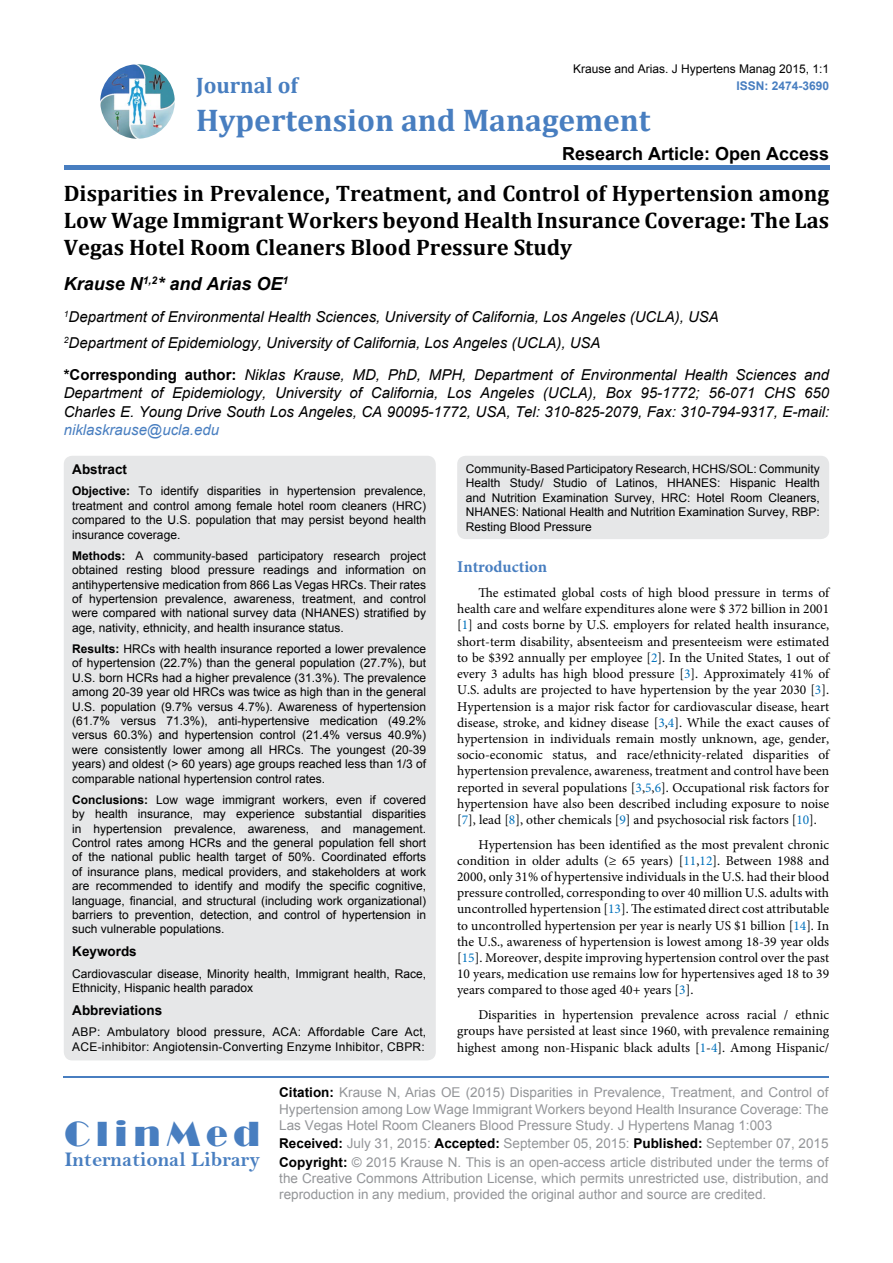
<style>
.page{position:relative;width:893px;height:1263px;background:#fff}
.page>*{position:absolute;margin:0;border:0;box-sizing:border-box;transform-origin:0 0}
.t1{font:36px "Broadway";letter-spacing:.16em;color:#487ec0}
.t2{font:700 31.5px "Cambria";color:#487ec0}
.t3{font:700 22.5px/27px "Cambria";color:#000;text-align:justify}
.t4{font:700 22.5px "Cambria";color:#487ec0}
.t5{font:21px "Bell MT Bold";color:#487ec0}
.t6{font:700 18px "Arial";color:#000}
.t7{font:italic 700 18px "Arial";color:#000}
.t8{font:700 16.5px "Minion Pro";color:#487ec0}
.t9{font:italic 15px/18px "Arial";color:#000}
.t10{font:italic 15px "Arial";color:#487ec0}
.t11{font:13.5px/16.2px "Minion Pro";color:#000;text-align:justify}
.t12{font:13.5px/16.2px "Arial";color:#939598}
.t13{font:700 13.5px "Arial";color:#000}
.t14{font:12px/14.4px "Arial";color:#000;text-align:justify}
.t15{font:12px/14.4px "Arial";letter-spacing:.02em;color:#000}
.t16{font:700 12px "Arial";color:#487ec0}
.s1{font-weight:700;font-style:normal}
.s2{font-weight:700}
.s3{color:#0072bc}
.s4{font-weight:700;color:#000}
</style>
<div class="page">
<img style="left:100px;top:64px;width:75px;height:75px;border-radius:37px">
<div style="left:64px;top:165px;width:765px;height:5px;background:#487ec0"></div>
<hr style="left:64px;top:1076px;width:765px;height:2px;background:#487ec0">
<div style="left:64px;top:456px;width:372px;height:604px;background:#e6e7e8;border-radius:9px"></div>
<div style="left:457px;top:456px;width:372px;height:83px;background:#e6e7e8;border-radius:9px"></div>
<p class="t14" style="left:573px;top:61px;width:258px">Krause and Arias. J Hypertens Manag 2015, 1:1</p>
<p class="t16" style="left:736px;top:77px;width:94px">ISSN: 2474-3690</p>
<h3 class="t4" style="left:196px;top:70px;width:103px">Journal of</h3>
<h2 class="t2" style="left:196px;top:98px;width:456px">Hypertension and Management</h2>
<h3 class="t6" style="left:562px;top:141px;width:269px">Research Article: Open Access</h3>
<h3 class="t3" style="left:64px;top:179px;width:767px">Disparities in Prevalence, Treatment, and Control of Hypertension among Low Wage Immigrant Workers beyond Health Insurance Coverage: The Las Vegas Hotel Room Cleaners Blood Pressure Study</h3>
<h3 class="t7" style="left:64px;top:271px;width:226px">Krause N<sup>1,2</sup>* and Arias OE<sup>1</sup></h3>
<p class="t9" style="left:64px;top:303px;width:657px;line-height:26.5px"><sup>1</sup>Department of Environmental Health Sciences, University of California, Los Angeles (UCLA), USA<br><sup>2</sup>Department of Epidemiology, University of California, Los Angeles (UCLA), USA</p>
<p class="t9" style="left:64px;top:366px;width:767px;text-align:justify"><span class="s1">*Corresponding author:</span> Niklas Krause, MD, PhD, MPH, Department of Environmental Health Sciences and Department of Epidemiology, University of California, Los Angeles (UCLA), Box 95-1772; 56-071 CHS 650<br>Charles E. Young Drive South Los Angeles, CA 90095-1772, USA, Tel: 310-825-2079, Fax: 310-794-9317, E-mail:</p>
<p class="t10" style="left:64px;top:419px;width:157px">niklaskrause@ucla.edu</p>
<p class="t13" style="left:72px;top:460px;width:56px">Abstract</p>
<p class="t14" style="left:72px;top:484px;width:355px"><span class="s2">Objective:</span> To identify disparities in hypertension prevalence, treatment and control among female hotel room cleaners (HRC) compared to the U.S. population that may persist beyond health insurance coverage.</p>
<p class="t14" style="left:72px;top:548px;width:356px"><span class="s2">Methods:</span> A community-based participatory research project obtained resting blood pressure readings and information on antihypertensive medication from 866 Las Vegas HRCs. Their rates of hypertension prevalence, awareness, treatment, and control were compared with national survey data (NHANES) stratified by age, nativity, ethnicity, and health insurance status.</p>
<p class="t14" style="left:72px;top:641px;width:356px"><span class="s2">Results:</span> HRCs with health insurance reported a lower prevalence of hypertension (22.7%) than the general population (27.7%), but U.S. born HCRs had a higher prevalence (31.3%). The prevalence among 20-39 year old HRCs was twice as high than in the general U.S. population (9.7% versus 4.7%). Awareness of hypertension (61.7% versus 71.3%), anti-hypertensive medication (49.2% versus 60.3%) and hypertension control (21.4% versus 40.9%) were consistently lower among all HRCs. The youngest (20-39 years) and oldest (&gt; 60 years) age groups reached less than 1/3 of comparable national hypertension control rates.</p>
<p class="t14" style="left:72px;top:792px;width:355px"><span class="s2">Conclusions:</span> Low wage immigrant workers, even if covered by health insurance, may experience substantial disparities in hypertension prevalence, awareness, and management.<br>Control rates among HCRs and the general population fell short of the national public health target of 50%. Coordinated efforts of insurance plans, medical providers, and stakeholders at work are recommended to identify and modify the specific cognitive, language, financial, and structural (including work organizational) barriers to prevention, detection, and control of hypertension in such vulnerable populations.</p>
<p class="t13" style="left:72px;top:942px;width:66px">Keywords</p>
<p class="t14" style="left:72px;top:966px;width:355px">Cardiovascular disease, Minority health, Immigrant health, Race,<br>Ethnicity, Hispanic health paradox</p>
<p class="t13" style="left:72px;top:1001px;width:92px">Abbreviations</p>
<p class="t15" style="left:72px;top:1025px;width:355px">ABP: Ambulatory blood pressure, ACA: Affordable Care Act,<br>ACE-inhibitor: Angiotensin-Converting Enzyme Inhibitor, CBPR:</p>
<p class="t14" style="left:466px;top:461px;width:356px">Community-Based Participatory Research, HCHS/SOL: Community Health Study/ Studio of Latinos, HHANES: Hispanic Health and Nutrition Examination Survey, HRC: Hotel Room Cleaners, NHANES: National Health and Nutrition Examination Survey, RBP:<br>Resting Blood Pressure</p>
<h3 class="t8" style="left:457px;top:555px;width:92px">Introduction</h3>
<p class="t11" style="left:457px;top:585px;width:374px;text-indent:21px">The estimated global costs of high blood pressure in terms of health care and welfare expenditures alone were $ 372 billion in 2001 [<span class="s3">1</span>] and costs borne by U.S. employers for related health insurance, short-term disability, absenteeism and presenteeism were estimated to be $392 annually per employee [<span class="s3">2</span>]. In the United States, 1 out of every 3 adults has high blood pressure [<span class="s3">3</span>]. Approximately 41% of U.S. adults are projected to have hypertension by the year 2030 [<span class="s3">3</span>].<br>Hypertension is a major risk factor for cardiovascular disease, heart disease, stroke, and kidney disease [<span class="s3">3</span>,<span class="s3">4</span>]. While the exact causes of hypertension in individuals remain mostly unknown, age, gender, socio-economic status, and race/ethnicity-related disparities of hypertension prevalence, awareness, treatment and control have been reported in several populations [<span class="s3">3</span>,<span class="s3">5</span>,<span class="s3">6</span>]. Occupational risk factors for hypertension have also been described including exposure to noise [<span class="s3">7</span>], lead [<span class="s3">8</span>], other chemicals [<span class="s3">9</span>] and psychosocial risk factors [<span class="s3">10</span>].</p>
<p class="t11" style="left:457px;top:836px;width:374px;text-indent:21px">Hypertension has been identified as the most prevalent chronic condition in older adults (≥ 65 years) [<span class="s3">11</span>,<span class="s3">12</span>]. Between 1988 and 2000, only 31% of hypertensive individuals in the U.S. had their blood pressure controlled, corresponding to over 40 million U.S. adults with uncontrolled hypertension [<span class="s3">13</span>]. The estimated direct cost attributable to uncontrolled hypertension per year is nearly US $1 billion [<span class="s3">14</span>]. In the U.S., awareness of hypertension is lowest among 18-39 year olds [<span class="s3">15</span>]. Moreover, despite improving hypertension control over the past 10 years, medication use remains low for hypertensives aged 18 to 39 years compared to those aged 40+ years [<span class="s3">3</span>].</p>
<p class="t11" style="left:457px;top:1007px;width:374px;text-indent:21px">Disparities in hypertension prevalence across racial / ethnic groups have persisted at least since 1960, with prevalence remaining highest among non-Hispanic black adults [<span class="s3">1</span>-<span class="s3">4</span>]. Among Hispanic/</p>
<h1 class="t1" style="left:64px;top:1113px;width:197px">ClinMed</h1>
<h3 class="t5" style="left:64px;top:1146px;width:197px">International Library</h3>
<p class="t12" style="left:279px;top:1084px;width:551px;text-align:justify"><span class="s4">Citation:</span> Krause N, Arias OE (2015) Disparities in Prevalence, Treatment, and Control of Hypertension among Low Wage Immigrant Workers beyond Health Insurance Coverage: The Las Vegas Hotel Room Cleaners Blood Pressure Study. J Hypertens Manag 1:003</p>
<p class="t12" style="left:279px;top:1134px;width:551px;line-height:18.3px"><span class="s4">Received:</span> July 31, 2015: <span class="s4">Accepted:</span> September 05, 2015: <span class="s4">Published:</span> September 07, 2015<br><span class="s4">Copyright:</span> © 2015 Krause N. This is an open-access article distributed under the terms of</p>
<p class="t12" style="left:279px;top:1170px;width:551px">the Creative Commons Attribution License, which permits unrestricted use, distribution, and reproduction in any medium, provided the original author and source are credited.</p>
</div>
